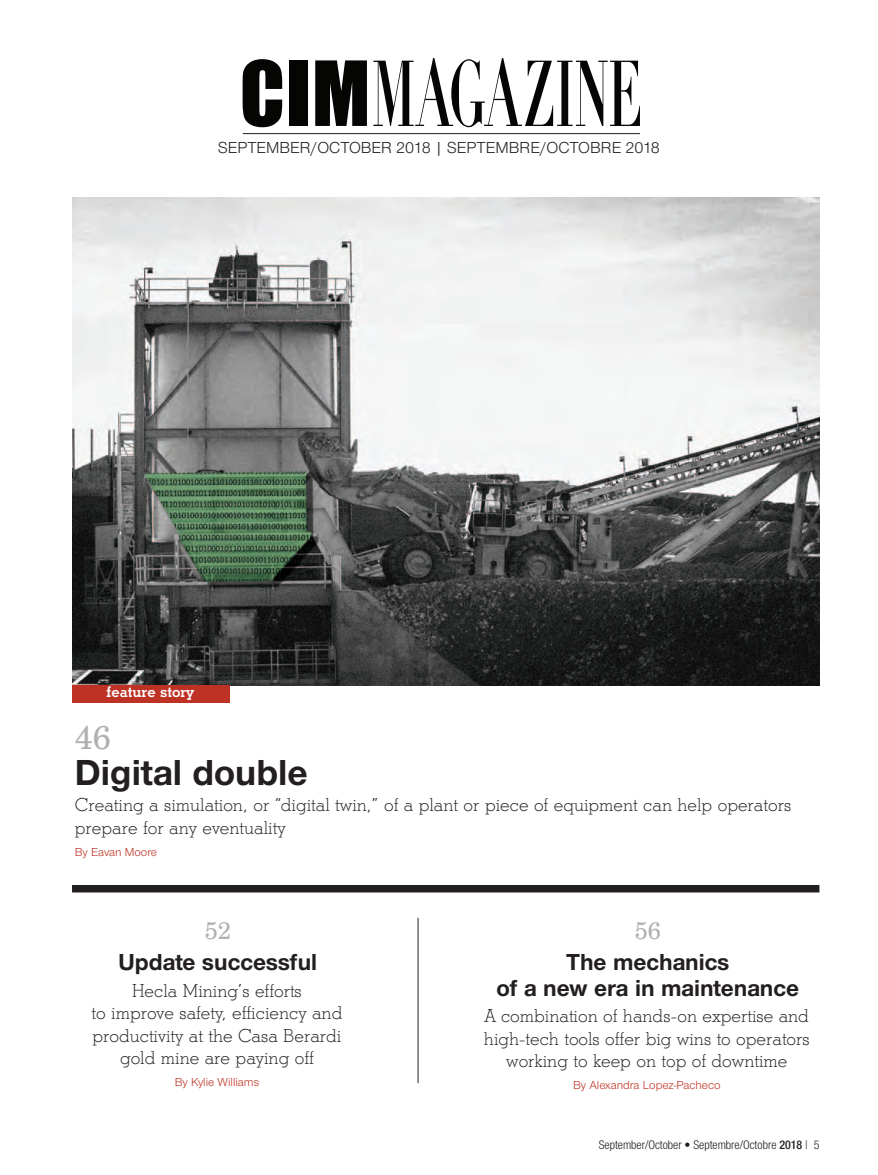
<style>
.page{position:relative;width:878px;height:1175px;background:#fff}
.page>*{position:absolute;margin:0;border:0;box-sizing:border-box;transform-origin:0 0}
.t1{font:700 37.5px "Nimbus Sans Novus T";color:#231f20}
.t2{font:33px "Century Schoolbook BT";color:#b2afaf}
.t3{font:700 24px/25.5px "Nimbus Sans Novus T";color:#231f20;text-align:center}
.t4{font:24px "Century Schoolbook BT";color:#b2afaf}
.t5{font:300 18px/22.5px "Stymie BT";color:#231f20;text-align:center}
.t6{font:16.5px "Nimbus Sans Novus T";color:#231f20}
.t7{font:700 15px "Stymie BT";color:#fff}
.t8{font:12px "Nimbus Sans Novus T";color:#bd3225}
.t9{font:300 condensed 12px "Helvetica Neue";color:#231f20}
.s1{font-weight:500}
</style>
<div class="page">
<svg style="left:373px;top:58px;width:267px;height:69px"></svg>
<svg style="left:242px;top:59px;width:40px;height:68px"></svg>
<div style="left:289px;top:60px;width:19px;height:66px;background:#050504"></div>
<svg style="left:315px;top:60px;width:52px;height:66px;background:#242423"></svg>
<hr style="left:243px;top:133px;width:397px;height:1px;background:#231f20">
<div style="left:72px;top:885px;width:747px;height:7px;background:#231f20"></div>
<hr style="left:418px;top:917px;width:1px;height:166px;background:#231f20">
<img style="left:72px;top:197px;width:747px;height:488px">
<div style="left:72px;top:685px;width:157px;height:18px;background:#bd3225"></div>
<p class="t6" style="left:218px;top:142px;width:443px">SEPTEMBER/OCTOBER 2018 | SEPTEMBRE/OCTOBRE 2018</p>
<p class="t7" style="left:107px;top:686px;width:89px">feature story</p>
<p class="t2" style="left:75px;top:720px;width:38px">46</p>
<p class="t1" style="left:75px;top:757px;width:234px">Digital double</p>
<p class="t5" style="left:75px;top:795px;width:717px;text-align:left">Creating a simulation, or “digital twin,” of a plant or piece of equipment can help operators prepare for any eventuality</p>
<p class="t8" style="left:75px;top:847px;width:84px">By Eavan Moore</p>
<p class="t4" style="left:205px;top:918px;width:28px">52</p>
<p class="t3" style="left:119px;top:951px;width:200px">Update successful</p>
<p class="t5" style="left:92px;top:980px;width:252px">Hecla Mining’s efforts<br>to improve safety, efficiency and productivity at the Casa Berardi gold mine are paying off</p>
<p class="t8" style="left:175px;top:1078px;width:86px">By Kylie Williams</p>
<p class="t4" style="left:634px;top:918px;width:28px">56</p>
<p class="t3" style="left:496px;top:951px;width:304px">The mechanics<br>of a new era in maintenance</p>
<p class="t5" style="left:484px;top:1006px;width:327px">A combination of hands-on expertise and high-tech tools offer big wins to operators working to keep on top of downtime</p>
<p class="t8" style="left:573px;top:1081px;width:149px">By Alexandra Lopez-Pacheco</p>
<p class="t9" style="left:598px;top:1140px;width:222px">September/October • Septembre/Octobre <span class="s1">2018</span> | 5</p>
</div>
